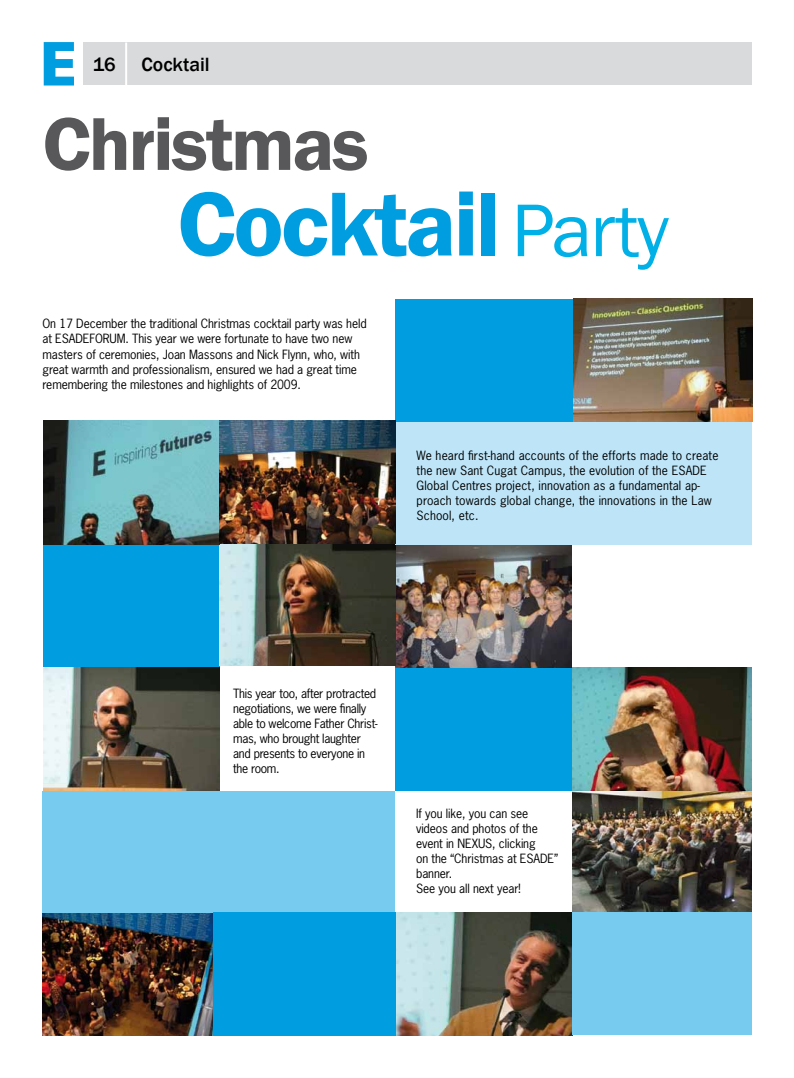
<style>
.page{position:relative;width:794px;height:1078px;background:#fff}
.page>*{position:absolute;margin:0;border:0;box-sizing:border-box;transform-origin:0 0}
.t1{font:600 94px "Franklin Gothic";letter-spacing:-.03em;color:#009ee0}
.t2{font:600 77.4px "Franklin Gothic";letter-spacing:-.03em;color:#58585a}
.t3{font:500 19.7px "Franklin Gothic";color:#000}
.t4{font:12px/15px "News Gothic Std";letter-spacing:-.01em;color:#000}
.t5{font:12px/15px "News Gothic Std";letter-spacing:.01em;color:#000}
.s1{font-family:"Franklin Gothic EF";font-weight:400;font-size:77.1px;color:#00b0e6}
</style>
<div class="page">
<div style="left:83px;top:43px;width:668px;height:42px;background:#d9dadb"></div>
<svg style="left:44px;top:42px;width:29px;height:43px"></svg>
<hr style="left:125px;top:43px;width:2px;height:42px;background:#fff">
<div style="left:395px;top:299px;width:178px;height:123px;background:#009ee0"></div>
<div style="left:395px;top:667px;width:177px;height:123px;background:#009ee0"></div>
<img style="left:572px;top:667px;width:179px;height:245px">
<img style="left:42px;top:912px;width:171px;height:123px">
<div style="left:44px;top:543px;width:176px;height:124px;background:#009ee0"></div>
<img style="left:573px;top:299px;width:179px;height:123px">
<img style="left:395px;top:545px;width:176px;height:122px">
<img style="left:219px;top:544px;width:176px;height:121px">
<img style="left:43px;top:421px;width:353px;height:123px">
<div style="left:43px;top:790px;width:352px;height:122px;background:#76cbef"></div>
<div style="left:395px;top:422px;width:356px;height:122px;background:#bde4f7"></div>
<img style="left:395px;top:912px;width:177px;height:122px">
<div style="left:213px;top:911px;width:182px;height:124px;background:#009ee0"></div>
<img style="left:43px;top:667px;width:177px;height:123px">
<div style="left:572px;top:912px;width:179px;height:122px;background:#76cbef"></div>
<h3 class="t3" style="left:93px;top:52px;width:24px">16</h3>
<h3 class="t3" style="left:141px;top:52px;width:70px">Cocktail</h3>
<h2 class="t2" style="left:43px;top:96px;width:328px">Christmas</h2>
<h1 class="t1" style="left:177px;top:166px;width:493px">Cocktail <span class="s1">Party</span></h1>
<p class="t4" style="left:43px;top:316px;width:326px">On 17 December the traditional Christmas cocktail party was held at ESADEFORUM. This year we were fortunate to have two new masters of ceremonies, Joan Massons and Nick Flynn, who, with great warmth and professionalism, ensured we had a great time remembering the milestones and highlights of 2009.</p>
<p class="t5" style="left:416px;top:447px;width:303px">We heard first-hand accounts of the efforts made to create the new Sant Cugat Campus, the evolution of the ESADE Global Centres project, innovation as a fundamental ap&shy;proach towards global change, the innovations in the Law School, etc.</p>
<p class="t4" style="left:233px;top:686px;width:146px">This year too, after protracted negotiations, we were finally able to welcome Father Christ&shy;mas, who brought laughter and presents to everyone in the room.</p>
<p class="t4" style="left:416px;top:805px;width:144px">If you like, you can see videos and photos of the event in NEXUS, clicking<br>on the “Christmas at ESADE” banner.<br>See you all next year!</p>
</div>
